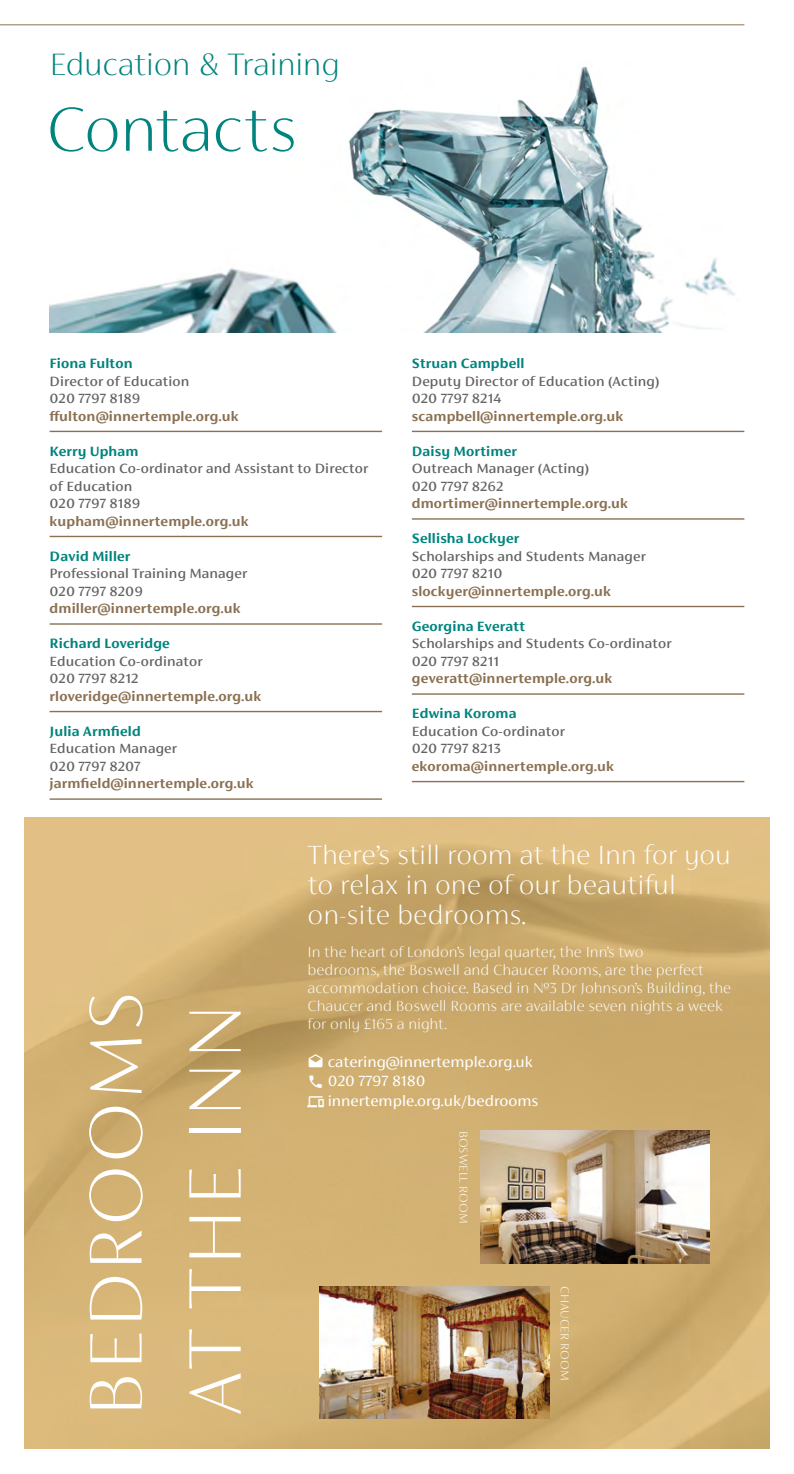
<style>
.page{position:relative;width:794px;height:1474px;background:#fff}
.page>*{position:absolute;margin:0;border:0;box-sizing:border-box;transform-origin:0 0}
.t1{font:100 84.17px/99px "FS Siena";letter-spacing:.01em;color:#fff}
.t2{font:100 70px "FS Siena";letter-spacing:-.01em;color:#00847e}
.t3{font:100 35px "FS Siena";letter-spacing:-.015em;color:#00847e}
.t4{font:100 29.75px/29.8px "FS Siena";color:#fff}
.t5{font:100 16.45px/18.2px "FS Siena";color:#fff}
.t6{font:16.45px/19.8px "FS Siena";color:#fff}
.t7{font:500 14.88px/17.5px "FS Siena";letter-spacing:.01em;color:#646363}
.t8{font:700 14.88px "FS Siena";letter-spacing:.01em;color:#8b7153}
.E_T_head_20_18{font:700 14.88px "FS Siena";letter-spacing:.01em;color:#00847e}
.Text_first_para_9_12{font:700 14.88px "FS Siena";letter-spacing:.01em;color:#00847e}
.t9{font:100 13.12px "FS Siena";letter-spacing:.01em;color:#fff}
</style>
<div class="page">
<hr style="left:0;top:24px;width:744px;height:1px;background:#8b7153">
<hr style="left:50px;top:431px;width:332px;height:1px;background:#8b7153">
<hr style="left:50px;top:536px;width:332px;height:1px;background:#8b7153">
<hr style="left:50px;top:623px;width:332px;height:1px;background:#8b7153">
<hr style="left:50px;top:711px;width:332px;height:1px;background:#8b7153">
<hr style="left:50px;top:798px;width:332px;height:1px;background:#8b7153">
<img style="left:50px;top:66px;width:685px;height:266px">
<hr style="left:412px;top:431px;width:332px;height:1px;background:#8b7153">
<hr style="left:412px;top:518px;width:332px;height:1px;background:#8b7153">
<hr style="left:412px;top:606px;width:332px;height:1px;background:#8b7153">
<hr style="left:412px;top:693px;width:332px;height:1px;background:#8b7153">
<hr style="left:412px;top:781px;width:332px;height:1px;background:#8b7153">
<img style="left:25px;top:817px;width:744px;height:631px">
<img style="left:481px;top:1130px;width:228px;height:132px">
<img style="left:320px;top:1286px;width:229px;height:132px">
<svg style="left:309px;top:1053px;width:14px;height:14px"></svg>
<svg style="left:310px;top:1075px;width:12px;height:12px"></svg>
<svg style="left:308px;top:1095px;width:16px;height:11px"></svg>
<p class="t3" style="left:50px;top:46px;width:291px">Education &amp; Training</p>
<p class="t2" style="left:46px;top:93px;width:253px">Contacts</p>
<p class="Text_first_para_9_12" style="left:50px;top:355px;width:85px">Fiona Fulton</p>
<p class="t7" style="left:50px;top:372px;width:141px">Director of Education</p>
<p class="t7" style="left:50px;top:390px;width:92px">020 7797 8189</p>
<p class="t8" style="left:50px;top:408px;width:191px">ffulton@innertemple.org.uk</p>
<p class="E_T_head_20_18" style="left:50px;top:443px;width:90px">Kerry Upham</p>
<p class="t7" style="left:50px;top:460px;width:320px">Education Co-ordinator and Assistant to Director of Education</p>
<p class="t7" style="left:50px;top:495px;width:92px">020 7797 8189</p>
<p class="t8" style="left:50px;top:513px;width:200px">kupham@innertemple.org.uk</p>
<p class="E_T_head_20_18" style="left:50px;top:548px;width:82px">David Miller</p>
<p class="t7" style="left:50px;top:565px;width:199px">Professional Training Manager</p>
<p class="t7" style="left:50px;top:582px;width:95px">020 7797 8209</p>
<p class="t8" style="left:50px;top:600px;width:192px">dmiller@innertemple.org.uk</p>
<p class="E_T_head_20_18" style="left:50px;top:635px;width:122px">Richard Loveridge</p>
<p class="t7" style="left:50px;top:652px;width:155px">Education Co-ordinator</p>
<p class="t7" style="left:50px;top:670px;width:90px">020 7797 8212</p>
<p class="t8" style="left:50px;top:688px;width:213px">rloveridge@innertemple.org.uk</p>
<p class="E_T_head_20_18" style="left:50px;top:723px;width:93px">Julia Armfield</p>
<p class="t7" style="left:50px;top:740px;width:129px">Education Manager</p>
<p class="t7" style="left:50px;top:757px;width:92px">020 7797 8207</p>
<p class="t8" style="left:50px;top:775px;width:205px">jarmfield@innertemple.org.uk</p>
<p class="E_T_head_20_18" style="left:412px;top:355px;width:114px">Struan Campbell</p>
<p class="t7" style="left:412px;top:372px;width:249px">Deputy Director of Education (Acting)</p>
<p class="t7" style="left:412px;top:390px;width:91px">020 7797 8214</p>
<p class="t8" style="left:412px;top:408px;width:213px">scampbell@innertemple.org.uk</p>
<p class="E_T_head_20_18" style="left:412px;top:443px;width:106px">Daisy Mortimer</p>
<p class="t7" style="left:412px;top:460px;width:179px">Outreach Manager (Acting)</p>
<p class="t7" style="left:412px;top:477px;width:93px">020 7797 8262</p>
<p class="t8" style="left:412px;top:495px;width:217px">dmortimer@innertemple.org.uk</p>
<p class="E_T_head_20_18" style="left:412px;top:530px;width:109px">Sellisha Lockyer</p>
<p class="t7" style="left:412px;top:547px;width:235px">Scholarships and Students Manager</p>
<p class="t7" style="left:412px;top:565px;width:92px">020 7797 8210</p>
<p class="t8" style="left:412px;top:583px;width:201px">slockyer@innertemple.org.uk</p>
<p class="E_T_head_20_18" style="left:412px;top:618px;width:115px">Georgina Everatt</p>
<p class="t7" style="left:412px;top:635px;width:261px">Scholarships and Students Co-ordinator</p>
<p class="t7" style="left:412px;top:652px;width:88px">020 7797 8211</p>
<p class="t8" style="left:412px;top:670px;width:202px">geveratt@innertemple.org.uk</p>
<p class="E_T_head_20_18" style="left:412px;top:705px;width:106px">Edwina Koroma</p>
<p class="t7" style="left:412px;top:722px;width:155px">Education Co-ordinator</p>
<p class="t7" style="left:412px;top:740px;width:90px">020 7797 8213</p>
<p class="t8" style="left:412px;top:758px;width:204px">ekoroma@innertemple.org.uk</p>
<p class="t1" style="left:66px;top:1418px;width:428px;rotate:-90deg">BEDROOMS<br>AT THE INN</p>
<p class="t4" style="left:308px;top:840px;width:425px">There’s still room at the Inn for you to relax in one of our beautiful on-site bedrooms.</p>
<p class="t5" style="left:308px;top:942px;width:425px">In the heart of London’s legal quarter, the Inn’s two<br>bedrooms, the Boswell and Chaucer Rooms, are the perfect accommodation choice. Based in №3 Dr Johnson’s Building, the Chaucer and Boswell Rooms are available seven nights a week for only £165 a night.</p>
<p class="t6" style="left:328px;top:1051px;width:212px">catering@innertemple.org.uk<br>020 7797 8180 innertemple.org.uk/bedrooms</p>
<p class="t9" style="left:470px;top:1130px;width:94px;rotate:90deg">BOSWELL ROOM</p>
<p class="t9" style="left:571px;top:1286px;width:96px;rotate:90deg">CHAUCER ROOM</p>
</div>
